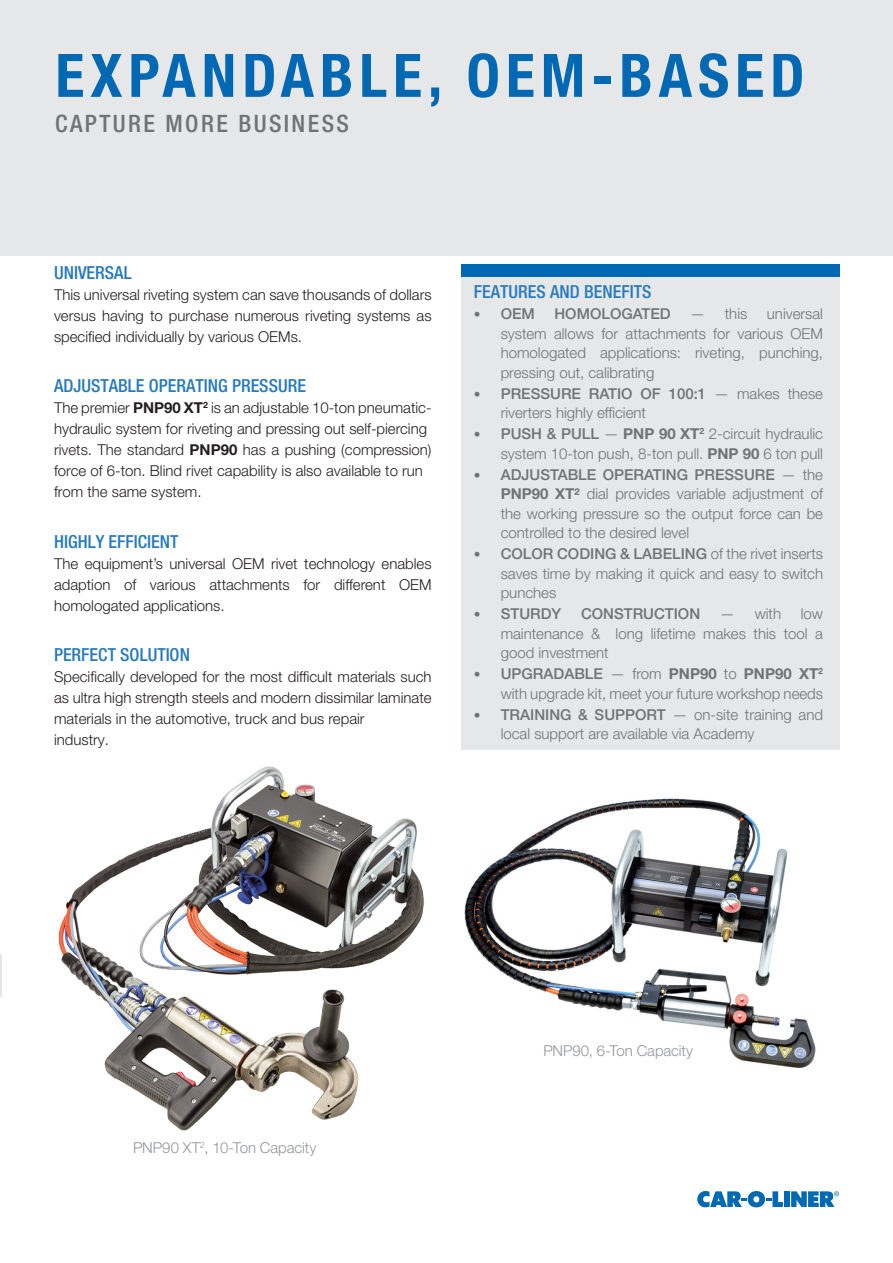
<style>
.page{position:relative;width:893px;height:1263px;background:#fff}
.page>*{position:absolute;margin:0;border:0;box-sizing:border-box;transform-origin:0 0}
.t1{font:700 condensed 60px "Helvetica Neue LT Pro";letter-spacing:.1em;color:#0168b3}
.t2{font:500 condensed 24px "Helvetica Neue LT Pro";letter-spacing:.1em;color:#717275}
.t3{font:500 condensed 18px "Helvetica Neue LT Pro";color:#277abe}
.t4{font:500 condensed 18px "Helvetica Neue LT Pro";color:#267bbe}
.t5{font:300 15px/19.5px "Helvetica Neue LT Pro";color:#717275;text-align:justify}
.t6{font:300 15px/21px "Helvetica Neue LT Pro";color:#231f20;text-align:justify}
.Huvudrubrik{font:300 15px "Helvetica Neue LT Pro";letter-spacing:-.005em;color:#939598}
.t7{font:500 15px "Helvetica Neue LT Pro";color:#717275}
.s1{font-weight:700}
.s2{font-size:13.5px}
.s3{font-weight:500;font-size:13.5px}
.s4{font-weight:500}
</style>
<div class="page">
<div style="left:0;top:0;width:893px;height:255px;background:#e6e7e9"></div>
<hr style="left:0;top:953px;width:1px;height:43px;background:#e6e7e9">
<svg style="left:697px;top:1191px;width:86px;height:16px"></svg>
<div style="left:784px;top:1191px;width:6px;height:16px;background:#0069b3"></div>
<svg style="left:791px;top:1191px;width:48px;height:16px"></svg>
<div style="left:462px;top:266px;width:378px;height:483px;background:#e6e7e9"></div>
<img style="left:58px;top:766px;width:367px;height:365px">
<img style="left:464px;top:798px;width:352px;height:270px">
<div style="left:461px;top:264px;width:378px;height:13px;background:#0168b3"></div>
<p class="t1" style="left:55px;top:39px;width:751px">EXPANDABLE, OEM-BASED</p>
<p class="t2" style="left:55px;top:110px;width:295px">CAPTURE MORE BUSINESS</p>
<p class="t3" style="left:54px;top:261px;width:79px">UNIVERSAL</p>
<p class="t6" style="left:54px;top:283px;width:379px">This universal riveting system can save thousands of dollars versus having to purchase numerous riveting systems as specified individually by various OEMs.</p>
<p class="t3" style="left:54px;top:375px;width:253px">ADJUSTABLE OPERATING PRESSURE</p>
<p class="t6" style="left:54px;top:397px;width:379px">The premier <span class="s1">PNP90 XT</span><sup>2</sup> is an adjustable 10-ton pneumatic-</p>
<p class="t6" style="left:54px;top:418px;width:375px">hydraulic system for riveting and pressing out self-piercing</p>
<p class="t6" style="left:54px;top:439px;width:379px">rivets. The standard <span class="s1">PNP90</span> has a pushing (compression) force of 6-ton. Blind rivet capability is also available to run</p>
<p class="t6" style="left:54px;top:481px;width:149px">from the same system.</p>
<p class="t3" style="left:54px;top:530px;width:126px">HIGHLY EFFICIENT</p>
<p class="t6" style="left:54px;top:552px;width:379px">The equipment’s universal OEM rivet technology enables adaption of various attachments for different OEM homologated applications.</p>
<p class="t3" style="left:54px;top:644px;width:137px">PERFECT SOLUTION</p>
<p class="t6" style="left:54px;top:666px;width:379px">Specifically developed for the most difficult materials such as ultra high strength steels and modern dissimilar laminate materials in the automotive, truck and bus repair</p>
<p class="t6" style="left:54px;top:729px;width:56px">industry.</p>
<p class="t4" style="left:474px;top:281px;width:179px">FEATURES AND BENEFITS</p>
<p class="t7" style="left:474px;top:305px;width:63px"><span class="s2">•</span> OEM</p>
<p class="t7" style="left:554px;top:305px;width:118px">HOMOLOGATED</p>
<p class="t5" style="left:690px;top:304px;width:59px">— this</p>
<p class="t5" style="left:501px;top:304px;width:324px;text-indent:266px">universal system allows for attachments for various OEM homologated applications: riveting, punching, pressing out, calibrating</p>
<p class="t5" style="left:501px;top:383px;width:324px;text-indent:-27px"><span class="s3">•</span> <span class="s4">PRESSURE RATIO OF 100:1</span> — makes these riverters highly efficient</p>
<p class="t5" style="left:474px;top:424px;width:351px;text-align:right"><span class="s3">•</span> <span class="s4">PUSH &amp; PULL</span> — <span class="s1">PNP 90 XT</span><sup>2</sup> 2-circuit hydraulic system 10-ton push, 8-ton pull. <span class="s1">PNP 90</span> 6 ton pull</p>
<p class="t5" style="left:501px;top:464px;width:324px;text-indent:-27px"><span class="s3">•</span> <span class="s4">ADJUSTABLE OPERATING PRESSURE</span> — the <span class="s1">PNP90 XT²</span> dial provides variable adjustment of the working pressure so the output force can be controlled to the desired level</p>
<p class="t5" style="left:501px;top:544px;width:324px;text-indent:-27px"><span class="s3">•</span> <span class="s4">COLOR CODING &amp; LABELING</span> of the rivet inserts saves time by making it quick and easy to switch punches</p>
<p class="t7" style="left:474px;top:605px;width:89px"><span class="s2">•</span> STURDY</p>
<p class="t7" style="left:581px;top:605px;width:121px">CONSTRUCTION</p>
<p class="t5" style="left:720px;top:604px;width:63px">— with</p>
<p class="t5" style="left:501px;top:604px;width:324px;text-indent:300px">low maintenance &amp; long lifetime makes this tool a good investment</p>
<p class="t5" style="left:474px;top:664px;width:351px;text-align:right"><span class="s3">•</span> <span class="s4">UPGRADABLE</span> — from <span class="s1">PNP90</span> to <span class="s1">PNP90 XT</span><sup>2 </sup>with upgrade kit, meet your future workshop needs</p>
<p class="t5" style="left:501px;top:704px;width:324px;text-indent:-27px"><span class="s3">•</span> <span class="s4">TRAINING &amp; SUPPORT</span> — on-site training and local support are available via Academy</p>
<p class="Huvudrubrik" style="left:133px;top:1138px;width:185px">PNP90 XT<sup>2</sup>, 10-Ton Capacity</p>
<p class="Huvudrubrik" style="left:543px;top:1042px;width:151px">PNP90, 6-Ton Capacity</p>
</div>
